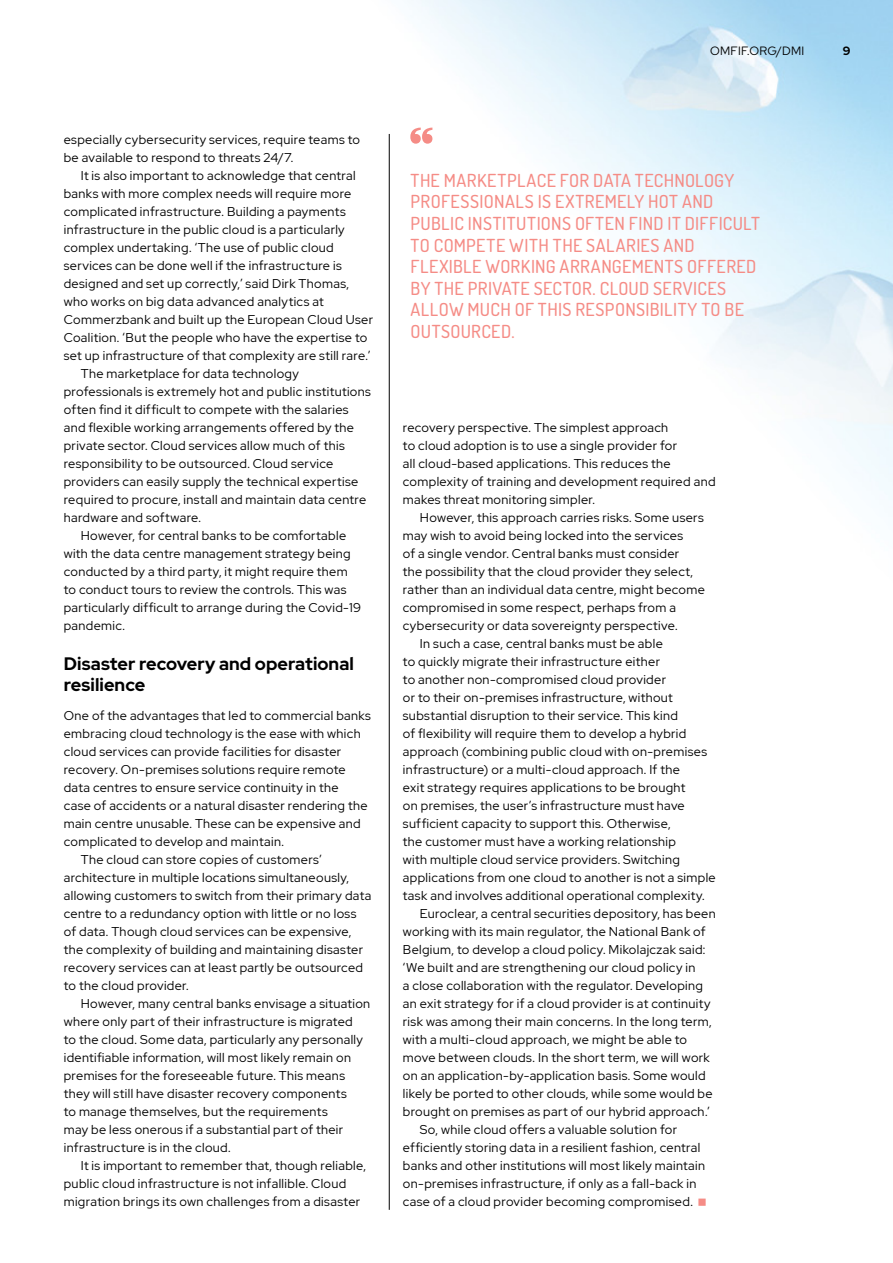
<style>
.page{position:relative;width:893px;height:1263px;background:#fff}
.page>*{position:absolute;margin:0;border:0;box-sizing:border-box;transform-origin:0 0}
.t1{font:500 18px/21.6px "Dosis";letter-spacing:.02em;color:#f58c86}
.t2{font:700 18px/21.6px "Red Hat Display";letter-spacing:.005em;color:#000}
.t3{font:12.75px/18px "Red Hat Display";letter-spacing:.025em;color:#000}
.t4{font:12px "Red Hat Display";letter-spacing:.025em;color:#000}
.t5{font:700 12px "Red Hat Display";color:#000}
</style>
<div class="page">
<svg style="left:410px;top:128px;width:22px;height:16px"></svg>
<hr style="left:389px;top:134px;width:1px;height:1076px;background:#000">
<p class="t4" style="left:710px;top:43px;width:96px">OMFIF.ORG/DMI</p>
<p class="t5" style="left:843px;top:43px;width:9px">9</p>
<p class="t3" style="left:64px;top:130px;width:298px">especially cybersecurity services, require teams to be available to respond to threats 24/7.</p>
<p class="t3" style="left:81px;top:166px;width:276px">It is also important to acknowledge that central</p>
<p class="t3" style="left:64px;top:184px;width:289px">banks with more complex needs will require more</p>
<p class="t3" style="left:64px;top:202px;width:283px">complicated infrastructure. Building a payments</p>
<p class="t3" style="left:64px;top:220px;width:283px">infrastructure in the public cloud is a particularly</p>
<p class="t3" style="left:64px;top:238px;width:271px">complex undertaking. ‘The use of public cloud</p>
<p class="t3" style="left:64px;top:256px;width:279px">services can be done well if the infrastructure is</p>
<p class="t3" style="left:64px;top:274px;width:287px">designed and set up correctly,’ said Dirk Thomas,</p>
<p class="t3" style="left:64px;top:292px;width:262px">who works on big data advanced analytics at</p>
<p class="t3" style="left:64px;top:310px;width:311px">Commerzbank and built up the European Cloud User</p>
<p class="t3" style="left:64px;top:328px;width:305px">Coalition. ‘But the people who have the expertise to</p>
<p class="t3" style="left:64px;top:346px;width:308px">set up infrastructure of that complexity are still rare.’</p>
<p class="t3" style="left:81px;top:364px;width:220px">The marketplace for data technology</p>
<p class="t3" style="left:64px;top:382px;width:309px">professionals is extremely hot and public institutions</p>
<p class="t3" style="left:64px;top:400px;width:286px">often find it difficult to compete with the salaries</p>
<p class="t3" style="left:64px;top:418px;width:292px">and flexible working arrangements offered by the</p>
<p class="t3" style="left:64px;top:436px;width:282px">private sector. Cloud services allow much of this</p>
<p class="t3" style="left:64px;top:454px;width:271px">responsibility to be outsourced. Cloud service</p>
<p class="t3" style="left:64px;top:472px;width:296px">providers can easily supply the technical expertise</p>
<p class="t3" style="left:64px;top:490px;width:304px">required to procure, install and maintain data centre</p>
<p class="t3" style="left:64px;top:508px;width:139px">hardware and software.</p>
<p class="t3" style="left:81px;top:526px;width:267px">However, for central banks to be comfortable</p>
<p class="t3" style="left:64px;top:544px;width:288px">with the data centre management strategy being</p>
<p class="t3" style="left:64px;top:562px;width:285px">conducted by a third party, it might require them</p>
<p class="t3" style="left:64px;top:580px;width:284px">to conduct tours to review the controls. This was</p>
<p class="t3" style="left:64px;top:598px;width:299px">particularly difficult to arrange during the Covid-19</p>
<p class="t3" style="left:64px;top:616px;width:63px">pandemic.</p>
<h1 class="t2" style="left:64px;top:652px;width:292px">Disaster recovery and operational resilience</h1>
<p class="t3" style="left:64px;top:706px;width:309px">One of the advantages that led to commercial banks</p>
<p class="t3" style="left:64px;top:724px;width:298px">embracing cloud technology is the ease with which</p>
<p class="t3" style="left:64px;top:742px;width:279px">cloud services can provide facilities for disaster</p>
<p class="t3" style="left:64px;top:760px;width:283px">recovery. On-premises solutions require remote</p>
<p class="t3" style="left:64px;top:778px;width:276px">data centres to ensure service continuity in the</p>
<p class="t3" style="left:64px;top:796px;width:305px">case of accidents or a natural disaster rendering the</p>
<p class="t3" style="left:64px;top:814px;width:299px">main centre unusable. These can be expensive and</p>
<p class="t3" style="left:64px;top:832px;width:222px">complicated to develop and maintain.</p>
<p class="t3" style="left:81px;top:850px;width:242px">The cloud can store copies of customers’</p>
<p class="t3" style="left:64px;top:868px;width:287px">architecture in multiple locations simultaneously,</p>
<p class="t3" style="left:64px;top:886px;width:309px">allowing customers to switch from their primary data</p>
<p class="t3" style="left:64px;top:904px;width:294px">centre to a redundancy option with little or no loss</p>
<p class="t3" style="left:64px;top:922px;width:289px">of data. Though cloud services can be expensive,</p>
<p class="t3" style="left:64px;top:940px;width:301px">the complexity of building and maintaining disaster</p>
<p class="t3" style="left:64px;top:958px;width:301px">recovery services can at least partly be outsourced</p>
<p class="t3" style="left:64px;top:976px;width:127px">to the cloud provider.</p>
<p class="t3" style="left:81px;top:994px;width:291px">However, many central banks envisage a situation</p>
<p class="t3" style="left:64px;top:1012px;width:290px">where only part of their infrastructure is migrated</p>
<p class="t3" style="left:64px;top:1030px;width:301px">to the cloud. Some data, particularly any personally</p>
<p class="t3" style="left:64px;top:1048px;width:289px">identifiable information, will most likely remain on</p>
<p class="t3" style="left:64px;top:1066px;width:283px">premises for the foreseeable future. This means</p>
<p class="t3" style="left:64px;top:1084px;width:284px">they will still have disaster recovery components</p>
<p class="t3" style="left:64px;top:1102px;width:265px">to manage themselves, but the requirements</p>
<p class="t3" style="left:64px;top:1120px;width:281px">may be less onerous if a substantial part of their</p>
<p class="t3" style="left:64px;top:1138px;width:168px">infrastructure is in the cloud.</p>
<p class="t3" style="left:81px;top:1156px;width:287px">It is important to remember that, though reliable,</p>
<p class="t3" style="left:64px;top:1174px;width:284px">public cloud infrastructure is not infallible. Cloud</p>
<p class="t3" style="left:64px;top:1192px;width:298px">migration brings its own challenges from a disaster</p>
<p class="t1" style="left:411px;top:169px;width:351px">THE MARKETPLACE FOR DATA TECHNOLOGY PROFESSIONALS IS EXTREMELY HOT AND PUBLIC INSTITUTIONS OFTEN FIND IT DIFFICULT TO COMPETE WITH THE SALARIES AND FLEXIBLE WORKING ARRANGEMENTS OFFERED BY THE PRIVATE SECTOR. CLOUD SERVICES ALLOW MUCH OF THIS RESPONSIBILITY TO BE OUTSOURCED.</p>
<p class="t3" style="left:403px;top:418px;width:314px">recovery perspective. The simplest approach<br>to cloud adoption is to use a single provider for<br>all cloud-based applications. This reduces the complexity of training and development required and makes threat monitoring simpler.</p>
<p class="t3" style="left:420px;top:508px;width:285px">However, this approach carries risks. Some users</p>
<p class="t3" style="left:403px;top:526px;width:282px">may wish to avoid being locked into the services</p>
<p class="t3" style="left:403px;top:544px;width:278px">of a single vendor. Central banks must consider</p>
<p class="t3" style="left:403px;top:562px;width:292px">the possibility that the cloud provider they select,</p>
<p class="t3" style="left:403px;top:580px;width:304px">rather than an individual data centre, might become</p>
<p class="t3" style="left:403px;top:598px;width:275px">compromised in some respect, perhaps from a</p>
<p class="t3" style="left:403px;top:616px;width:276px">cybersecurity or data sovereignty perspective.</p>
<p class="t3" style="left:420px;top:634px;width:244px">In such a case, central banks must be able</p>
<p class="t3" style="left:403px;top:652px;width:259px">to quickly migrate their infrastructure either</p>
<p class="t3" style="left:403px;top:670px;width:265px">to another non-compromised cloud provider</p>
<p class="t3" style="left:403px;top:688px;width:271px">or to their on-premises infrastructure, without</p>
<p class="t3" style="left:403px;top:706px;width:276px">substantial disruption to their service. This kind</p>
<p class="t3" style="left:403px;top:724px;width:285px">of flexibility will require them to develop a hybrid</p>
<p class="t3" style="left:403px;top:742px;width:306px">approach (combining public cloud with on-premises</p>
<p class="t3" style="left:403px;top:760px;width:278px">infrastructure) or a multi-cloud approach. If the</p>
<p class="t3" style="left:403px;top:778px;width:284px">exit strategy requires applications to be brought</p>
<p class="t3" style="left:403px;top:796px;width:283px">on premises, the user’s infrastructure must have</p>
<p class="t3" style="left:403px;top:814px;width:269px">sufficient capacity to support this. Otherwise,</p>
<p class="t3" style="left:403px;top:832px;width:275px">the customer must have a working relationship</p>
<p class="t3" style="left:403px;top:850px;width:279px">with multiple cloud service providers. Switching</p>
<p class="t3" style="left:403px;top:868px;width:314px">applications from one cloud to another is not a simple</p>
<p class="t3" style="left:403px;top:886px;width:303px">task and involves additional operational complexity.</p>
<p class="t3" style="left:420px;top:904px;width:297px">Euroclear, a central securities depository, has been</p>
<p class="t3" style="left:403px;top:922px;width:304px">working with its main regulator, the National Bank of</p>
<p class="t3" style="left:403px;top:940px;width:304px">Belgium, to develop a cloud policy. Mikolajczak said:</p>
<p class="t3" style="left:403px;top:958px;width:294px">‘We built and are strengthening our cloud policy in</p>
<p class="t3" style="left:403px;top:976px;width:302px">a close collaboration with the regulator. Developing</p>
<p class="t3" style="left:403px;top:994px;width:309px">an exit strategy for if a cloud provider is at continuity</p>
<p class="t3" style="left:403px;top:1012px;width:310px">risk was among their main concerns. In the long term,</p>
<p class="t3" style="left:403px;top:1030px;width:286px">with a multi-cloud approach, we might be able to</p>
<p class="t3" style="left:403px;top:1048px;width:308px">move between clouds. In the short term, we will work</p>
<p class="t3" style="left:403px;top:1066px;width:304px">on an application-by-application basis. Some would</p>
<p class="t3" style="left:403px;top:1084px;width:311px">likely be ported to other clouds, while some would be</p>
<p class="t3" style="left:403px;top:1102px;width:308px">brought on premises as part of our hybrid approach.’</p>
<p class="t3" style="left:420px;top:1120px;width:259px">So, while cloud offers a valuable solution for</p>
<p class="t3" style="left:403px;top:1138px;width:299px">efficiently storing data in a resilient fashion, central</p>
<p class="t3" style="left:403px;top:1156px;width:304px">banks and other institutions will most likely maintain</p>
<p class="t3" style="left:403px;top:1174px;width:295px">on-premises infrastructure, if only as a fall-back in</p>
<p class="t3" style="left:403px;top:1192px;width:291px">case of a cloud provider becoming compromised.</p>
</div>
